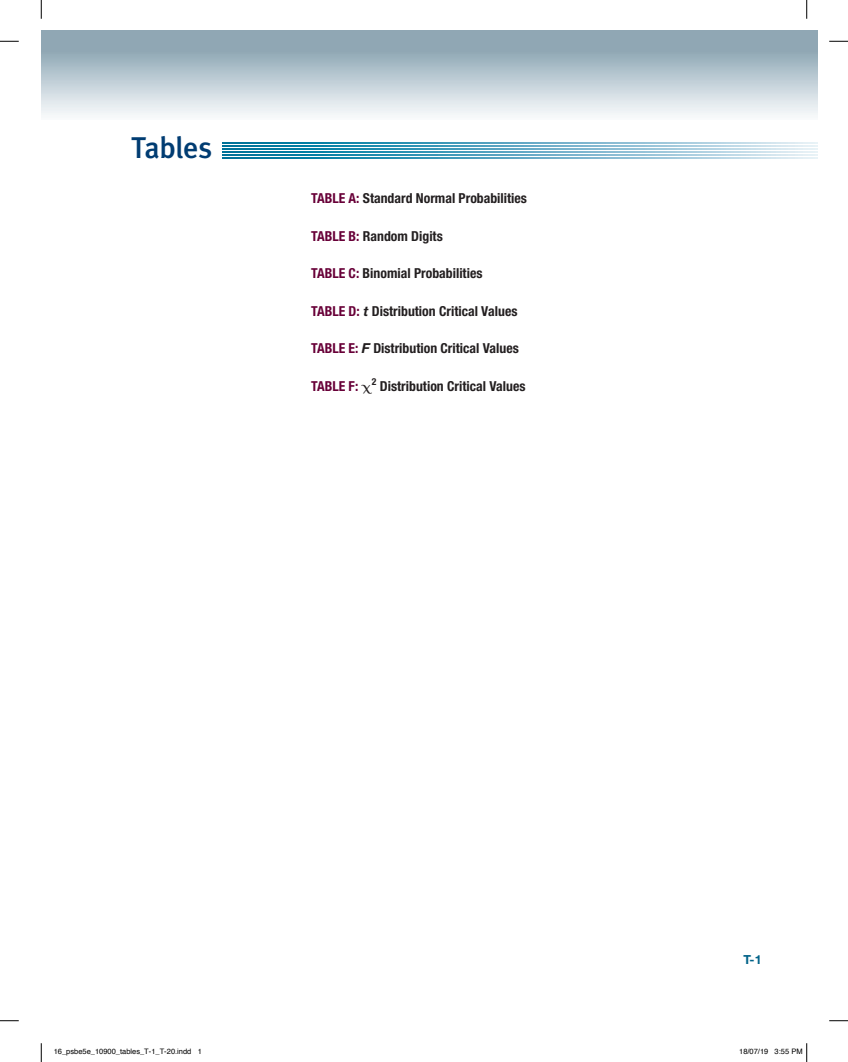
<style>
.page{position:relative;width:848px;height:1062px;background:#fff}
.page>*{position:absolute;margin:0;border:0;box-sizing:border-box;transform-origin:0 0}
.t1{font:500 30px "Meta Plus";letter-spacing:-.015em;color:#003c72}
.t2{font:700 condensed 13.75px "Helvetica Neue LT Std";color:#231f20}
.t3{font:700 12.5px "Helvetica Neue LT Std";color:#006288}
.t4{font:7.5px "Helvetica";color:#000}
.s1{color:#680038}
.s2{font-style:italic;font-stretch:normal}
</style>
<div class="page">
<svg style="left:223px;top:143px;width:595px;height:1px"></svg>
<svg style="left:223px;top:146px;width:595px;height:1px"></svg>
<svg style="left:223px;top:149px;width:595px;height:1px"></svg>
<svg style="left:223px;top:152px;width:595px;height:1px"></svg>
<svg style="left:223px;top:155px;width:595px;height:1px"></svg>
<svg style="left:223px;top:158px;width:595px;height:1px"></svg>
<svg style="left:41px;top:30px;width:777px;height:85px;background:#b6c6cf"></svg>
<svg style="left:0;top:40px;width:19px;height:2px"></svg>
<svg style="left:829px;top:40px;width:19px;height:2px"></svg>
<svg style="left:0;top:1020px;width:19px;height:1px"></svg>
<svg style="left:829px;top:1020px;width:19px;height:1px"></svg>
<svg style="left:40px;top:0;width:2px;height:19px"></svg>
<svg style="left:40px;top:1043px;width:2px;height:18px"></svg>
<svg style="left:806px;top:0;width:1px;height:19px"></svg>
<svg style="left:806px;top:1043px;width:1px;height:18px"></svg>
<h1 class="t1" style="left:131px;top:130px;width:83px">Tables</h1>
<p class="t2" style="left:311px;top:190px;width:217px"><span class="s1">TABLE A:</span> Standard Normal Probabilities</p>
<p class="t2" style="left:311px;top:227px;width:133px"><span class="s1">TABLE B:</span> Random Digits</p>
<p class="t2" style="left:311px;top:265px;width:173px"><span class="s1">TABLE C:</span> Binomial Probabilities</p>
<p class="t2" style="left:311px;top:302px;width:208px"><span class="s1">TABLE D:</span> <span class="s2">t</span> Distribution Critical Values</p>
<p class="t2" style="left:311px;top:340px;width:209px"><span class="s1">TABLE E:</span> <span class="s2">F</span> Distribution Critical Values</p>
<p class="t2" style="left:311px;top:377px;width:216px"><span class="s1">TABLE F:</span> <sup>2</sup> Distribution Critical Values</p>
<p class="t3" style="left:743px;top:951px;width:20px">T-1</p>
<p class="t4" style="left:54px;top:1045px;width:150px">16_psbe5e_10900_tables_T-1_T-20.indd 1</p>
<p class="t4" style="left:739px;top:1045px;width:65px">18/07/19 3:55 PM</p>
</div>
